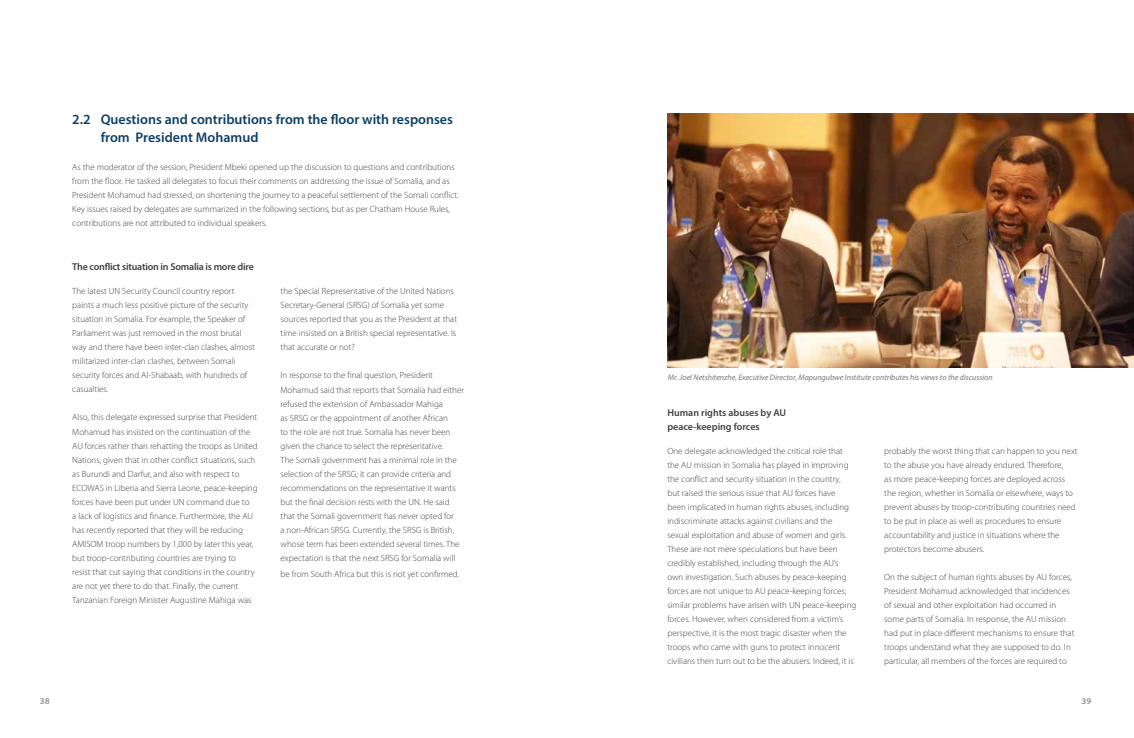
<style>
.page{position:relative;width:1134px;height:738px;background:#fff}
.page>*{position:absolute;margin:0;border:0;box-sizing:border-box;transform-origin:0 0}
.t1{font:600 14px/18px "Myriad Pro";color:#0a4068}
.t2{font:600 10px/14px "Myriad Pro";letter-spacing:-.01em;color:#414042}
.t3{font:300 9px/14px "Myriad Pro";color:#414042}
.t4{font:700 9px "Myriad Pro";color:#9d9fa2}
.t5{font:italic 8px "Myriad Pro";color:#77787b}
</style>
<div class="page">
<img style="left:668px;top:113px;width:466px;height:254px">
<h1 class="t1" style="left:101px;top:110px;width:354px;text-indent:-28px">2.2 Questions and contributions from the floor with responses from President Mohamud</h1>
<p class="t3" style="left:72px;top:160px;width:388px">As the moderator of the session, President Mbeki opened up the discussion to questions and contributions from the floor. He tasked all delegates to focus their comments on addressing the issue of Somalia, and as President Mohamud had stressed, on shortening the journey to a peaceful settlement of the Somali conflict.<br>Key issues raised by delegates are summarized in the following sections, but as per Chatham House Rules, contributions are not attributed to individual speakers.</p>
<p class="t2" style="left:72px;top:259px;width:183px">The conflict situation in Somalia is more dire</p>
<p class="t3" style="left:72px;top:284px;width:184px">The latest UN Security Council country report paints a much less positive picture of the security situation in Somalia. For example, the Speaker of Parliament was just removed in the most brutal way and there have been inter-clan clashes, almost militarized inter-clan clashes, between Somali security forces and Al-Shabaab, with hundreds of casualties.</p>
<p class="t3" style="left:72px;top:410px;width:187px">Also, this delegate expressed surprise that President Mohamud has insisted on the continuation of the AU forces rather than rehatting the troops as United Nations, given that in other conflict situations, such as Burundi and Darfur, and also with respect to ECOWAS in Liberia and Sierra Leone, peace-keeping forces have been put under UN command due to<br>a lack of logistics and finance. Furthermore, the AU has recently reported that they will be reducing AMISOM troop numbers by 1,000 by later this year, but troop-contributing countries are trying to<br>resist that cut saying that conditions in the country are not yet there to do that. Finally, the current Tanzanian Foreign Minister Augustine Mahiga was</p>
<p class="t3" style="left:281px;top:284px;width:178px">the Special Representative of the United Nations Secretary-General (SRSG) of Somalia yet some sources reported that you as the President at that time insisted on a British special representative. Is that accurate or not?</p>
<p class="t3" style="left:281px;top:368px;width:185px">In response to the final question, President Mohamud said that reports that Somalia had either refused the extension of Ambassador Mahiga<br>as SRSG or the appointment of another African<br>to the role are not true. Somalia has never been given the chance to select the representative.<br>The Somali government has a minimal role in the selection of the SRSG; it can provide criteria and recommendations on the representative it wants but the final decision rests with the UN. He said that the Somali government has never opted for<br>a non-African SRSG. Currently, the SRSG is British, whose term has been extended several times. The expectation is that the next SRSG for Somalia will</p>
<p class="t3" style="left:281px;top:566px;width:180px">be from South Africa but this is not yet confirmed.</p>
<p class="t5" style="left:668px;top:372px;width:326px">Mr. Joel Netshitenzhe, Executive Director, Mapungubwe Institute contributes his views to the discussion</p>
<p class="t2" style="left:667px;top:405px;width:120px">Human rights abuses by AU peace-keeping forces</p>
<p class="t3" style="left:667px;top:443px;width:190px">One delegate acknowledged the critical role that the AU mission in Somalia has played in improving the conflict and security situation in the country,<br>but raised the serious issue that AU forces have<br>been implicated in human rights abuses, including indiscriminate attacks against civilians and the sexual exploitation and abuse of women and girls.<br>These are not mere speculations but have been credibly established, including through the AU’s own investigation. Such abuses by peace-keeping forces are not unique to AU peace-keeping forces; similar problems have arisen with UN peace-keeping forces. However, when considered from a victim’s perspective, it is the most tragic disaster when the troops who came with guns to protect innocent civilians then turn out to be the abusers. Indeed, it is</p>
<p class="t3" style="left:884px;top:443px;width:195px">probably the worst thing that can happen to you next to the abuse you have already endured. Therefore,<br>as more peace-keeping forces are deployed across the region, whether in Somalia or elsewhere, ways to prevent abuses by troop-contributing countries need to be put in place as well as procedures to ensure accountability and justice in situations where the protectors become abusers.</p>
<p class="t3" style="left:884px;top:569px;width:192px">On the subject of human rights abuses by AU forces, President Mohamud acknowledged that incidences of sexual and other exploitation had occurred in some parts of Somalia. In response, the AU mission had put in place different mechanisms to ensure that troops understand what they are supposed to do. In particular, all members of the forces are required to</p>
<p class="t4" style="left:40px;top:695px;width:12px">38</p>
<p class="t4" style="left:1081px;top:695px;width:12px">39</p>
</div>
